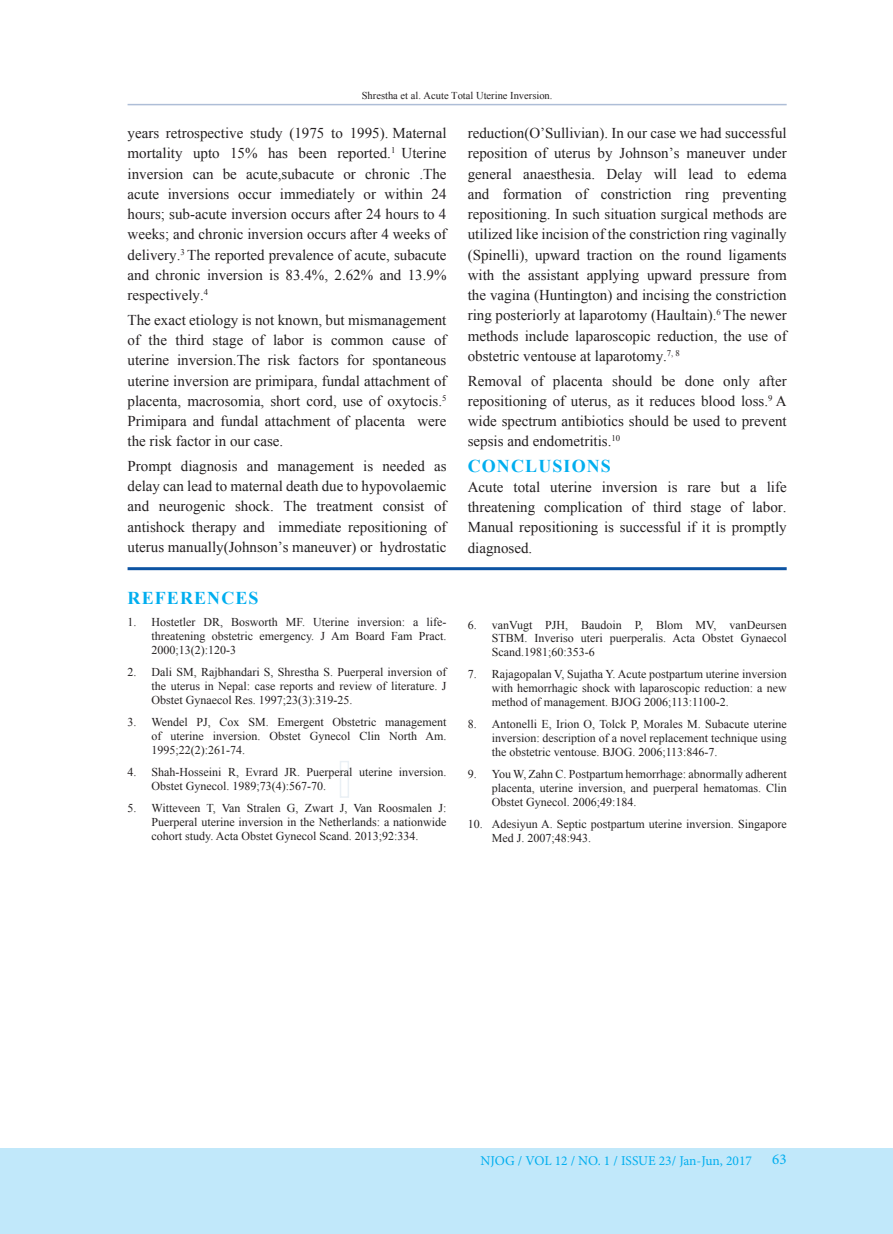
<style>
.page{position:relative;width:893px;height:1234px;background:#fff}
.page>*{position:absolute;margin:0;border:0;box-sizing:border-box;transform-origin:0 0}
.t1{font:700 18px "Times New Roman";letter-spacing:.06em;color:#00aeef}
.t2{font:15px/20.2px "Times New Roman";color:#231f20;text-align:justify}
.t3{font:15px "Minion Pro";color:#00aeef}
.t4{font:13.5px "Minion Pro";color:#00aeef}
.t5{font:12px/13.8px "Times New Roman";color:#231f20;text-align:justify}
.t6{font:10.5px "Times New Roman";color:#231f20}
</style>
<div class="page">
<div style="left:0;top:1147px;width:893px;height:86px;background:#c1e8fa"></div>
<hr style="left:128px;top:104px;width:659px;height:1px;background:#aebed7">
<div style="left:340px;top:760px;width:9px;height:37px;background:#fff;border:2px solid #eaf0f5"></div>
<hr style="left:128px;top:567px;width:659px;height:3px;background:#0c53a2">
<p class="t6" style="left:362px;top:88px;width:192px">Shrestha et al. Acute Total Uterine Inversion.</p>
<p class="t2" style="left:128px;top:123px;width:320px">years retrospective study (1975 to 1995). Maternal mortality upto 15% has been reported.<sup>1</sup> Uterine inversion can be acute,subacute or chronic .The acute inversions occur immediately or within 24 hours; sub-acute inversion occurs after 24 hours to 4 weeks; and chronic inversion occurs after 4 weeks of delivery.<sup>3</sup> The reported prevalence of acute, subacute and chronic inversion is 83.4%, 2.62% and 13.9% respectively.<sup>4</sup></p>
<p class="t2" style="left:128px;top:309px;width:320px">The exact etiology is not known, but mismanagement of the third stage of labor is common cause of uterine inversion.The risk factors for spontaneous uterine inversion are primipara, fundal attachment of placenta, macrosomia, short cord, use of oxytocis.<sup>5<br></sup>Primipara and fundal attachment of placenta were the risk factor in our case.</p>
<p class="t2" style="left:128px;top:455px;width:320px">Prompt diagnosis and management is needed as delay can lead to maternal death due to hypovolaemic and neurogenic shock. The treatment consist of antishock therapy and immediate repositioning of uterus manually(Johnson’s maneuver) or hydrostatic</p>
<p class="t1" style="left:128px;top:585px;width:133px">REFERENCES</p>
<p class="t5" style="left:152px;top:614px;width:296px;text-indent:-24px">1. Hostetler DR, Bosworth MF. Uterine inversion: a life&shy;threatening obstetric emergency. J Am Board Fam Pract.<br>2000;13(2):120-3</p>
<p class="t5" style="left:152px;top:664px;width:296px;text-indent:-24px">2. Dali SM, Rajbhandari S, Shrestha S. Puerperal inversion of the uterus in Nepal: case reports and review of literature. J Obstet Gynaecol Res. 1997;23(3):319-25.</p>
<p class="t5" style="left:152px;top:714px;width:296px;text-indent:-24px">3. Wendel PJ, Cox SM. Emergent Obstetric management of uterine inversion. Obstet Gynecol Clin North Am.<br>1995;22(2):261-74.</p>
<p class="t5" style="left:152px;top:764px;width:296px;text-indent:-24px">4. Shah-Hosseini R, Evrard JR. Puerperal uterine inversion.<br>Obstet Gynecol. 1989;73(4):567-70.</p>
<p class="t5" style="left:152px;top:800px;width:296px;text-indent:-24px">5. Witteveen T, Van Stralen G, Zwart J, Van Roosmalen J:<br>Puerperal uterine inversion in the Netherlands: a nationwide cohort study. Acta Obstet Gynecol Scand. 2013;92:334.</p>
<p class="t2" style="left:468px;top:123px;width:320px">reduction(O’Sullivian). In our case we had successful reposition of uterus by Johnson’s maneuver under general anaesthesia. Delay will lead to edema and formation of constriction ring preventing repositioning. In such situation surgical methods are utilized like incision of the constriction ring vaginally (Spinelli), upward traction on the round ligaments with the assistant applying upward pressure from the vagina (Huntington) and incising the constriction ring posteriorly at laparotomy (Haultain).<sup>6</sup> The newer methods include laparoscopic reduction, the use of obstetric ventouse at laparotomy.<sup>7,</sup> <sup>8</sup></p>
<p class="t2" style="left:468px;top:370px;width:320px">Removal of placenta should be done only after repositioning of uterus, as it reduces blood loss.<sup>9</sup> A wide spectrum antibiotics should be used to prevent sepsis and endometritis.<sup>10</sup></p>
<p class="t1" style="left:468px;top:453px;width:145px">CONCLUSIONS</p>
<p class="t2" style="left:468px;top:476px;width:320px">Acute total uterine inversion is rare but a life threatening complication of third stage of labor.<br>Manual repositioning is successful if it is promptly diagnosed.</p>
<p class="t5" style="left:492px;top:617px;width:296px;text-indent:-24px">6. vanVugt PJH, Baudoin P, Blom MV, vanDeursen STBM. Inveriso uteri puerperalis. Acta Obstet Gynaecol Scand.1981;60:353-6</p>
<p class="t5" style="left:492px;top:667px;width:296px;text-indent:-24px">7. Rajagopalan V, Sujatha Y. Acute postpartum uterine inversion with hemorrhagic shock with laparoscopic reduction: a new method of management. BJOG 2006;113:1100-2.</p>
<p class="t5" style="left:492px;top:717px;width:296px;text-indent:-24px">8. Antonelli E, Irion O, Tolck P, Morales M. Subacute uterine inversion: description of a novel replacement technique using the obstetric ventouse. BJOG. 2006;113:846-7.</p>
<p class="t5" style="left:492px;top:767px;width:296px;text-indent:-24px">9. You W, Zahn C. Postpartum hemorrhage: abnormally adherent placenta, uterine inversion, and puerperal hematomas. Clin Obstet Gynecol. 2006;49:184.</p>
<p class="t5" style="left:492px;top:817px;width:296px;text-indent:-24px">10. Adesiyun A. Septic postpartum uterine inversion. Singapore<br>Med J. 2007;48:943.</p>
<p class="t4" style="left:480px;top:1151px;width:273px">NJOG / VOL 12 / NO. 1 / ISSUE 23/ Jan-Jun, 2017</p>
<p class="t3" style="left:772px;top:1148px;width:16px">63</p>
</div>
